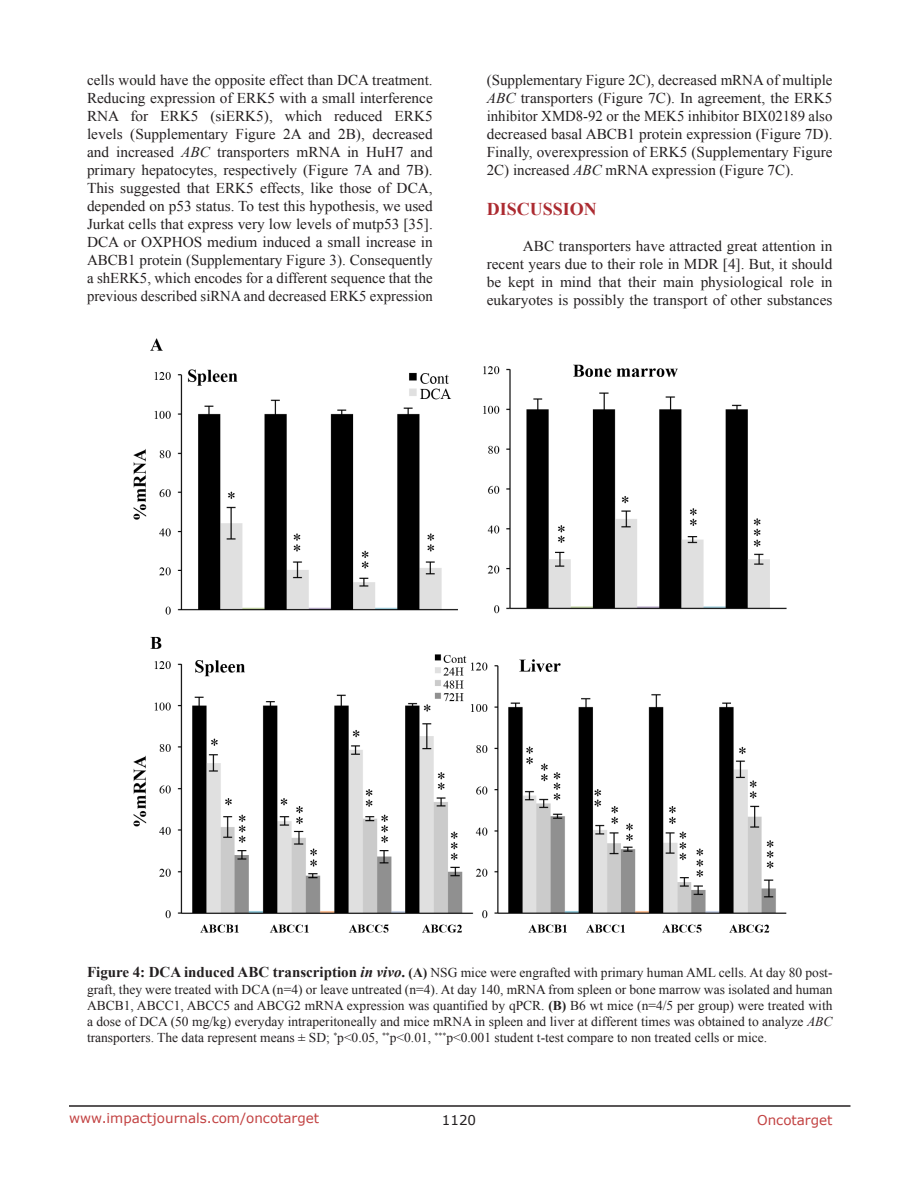
<style>
.page{position:relative;width:918px;height:1188px;background:#fff}
.page>*{position:absolute;margin:0;border:0;box-sizing:border-box;transform-origin:0 0}
.Heading{font:700 18px "Times New Roman";color:#ac2b31}
.BodyText{font:15px/18px "Times New Roman";color:#231f20;text-align:justify}
.figuretext{font:13.5px/16.2px "Times New Roman";color:#231f20;text-align:justify}
.t1{font:13.5px "Verdana";color:#c24141}
.t2{font:13.5px "Verdana";color:#231f20}
.s1{font-style:italic}
.s2{font-weight:700;font-size:15px}
.s3{font-weight:700;font-style:italic;font-size:15px}
.s4{font-weight:700}
</style>
<div class="page">
<hr style="left:69px;top:1105px;width:781px;height:2px;background:#231f20">
<img style="left:133px;top:338px;width:654px;height:595px">
<p class="BodyText" style="left:87px;top:71px;width:347px">cells would have the opposite effect than DCA treatment.<br>Reducing expression of ERK5 with a small interference RNA for ERK5 (siERK5), which reduced ERK5 levels (Supplementary Figure 2A and 2B), decreased and increased <span class="s1">ABC</span> transporters mRNA in HuH7 and primary hepatocytes, respectively (Figure 7A and 7B).<br>This suggested that ERK5 effects, like those of DCA, depended on p53 status. To test this hypothesis, we used Jurkat cells that express very low levels of mutp53 [35].<br>DCA or OXPHOS medium induced a small increase in ABCB1 protein (Supplementary Figure 3). Consequently a shERK5, which encodes for a different sequence that the previous described siRNA and decreased ERK5 expression</p>
<p class="BodyText" style="left:487px;top:71px;width:347px">(Supplementary Figure 2C), decreased mRNA of multiple <span class="s1">ABC</span> transporters (Figure 7C). In agreement, the ERK5 inhibitor XMD8-92 or the MEK5 inhibitor BIX02189 also decreased basal ABCB1 protein expression (Figure 7D).<br>Finally, overexpression of ERK5 (Supplementary Figure 2C) increased <span class="s1">ABC</span> mRNA expression (Figure 7C).</p>
<p class="Heading" style="left:487px;top:197px;width:112px">DISCUSSION</p>
<p class="BodyText" style="left:487px;top:237px;width:347px;text-indent:36px">ABC transporters have attracted great attention in recent years due to their role in MDR [4]. But, it should be kept in mind that their main physiological role in eukaryotes is possibly the transport of other substances</p>
<p class="figuretext" style="left:87px;top:965px;width:747px"><span class="s2">Figure 4: DCA induced ABC transcription</span> <span class="s3">in vivo</span><span class="s2">.</span> <span class="s4">(A)</span> NSG mice were engrafted with primary human AML cells. At day 80 post&shy;graft, they were treated with DCA (n=4) or leave untreated (n=4). At day 140, mRNA from spleen or bone marrow was isolated and human ABCB1, ABCC1, ABCC5 and ABCG2 mRNA expression was quantified by qPCR. <span class="s4">(B)</span> B6 wt mice (n=4/5 per group) were treated with a dose of DCA (50 mg/kg) everyday intraperitoneally and mice mRNA in spleen and liver at different times was obtained to analyze <span class="s1">ABC </span>transporters. The data represent means ± SD; <sup>*</sup>p&lt;0.05, <sup>**</sup>p&lt;0.01, <sup>***</sup>p&lt;0.001 student t-test compare to non treated cells or mice.</p>
<p class="t1" style="left:69px;top:1109px;width:252px">www.impactjournals.com/oncotarget</p>
<p class="t2" style="left:442px;top:1111px;width:36px">1120</p>
<p class="t1" style="left:757px;top:1111px;width:77px">Oncotarget</p>
</div>
